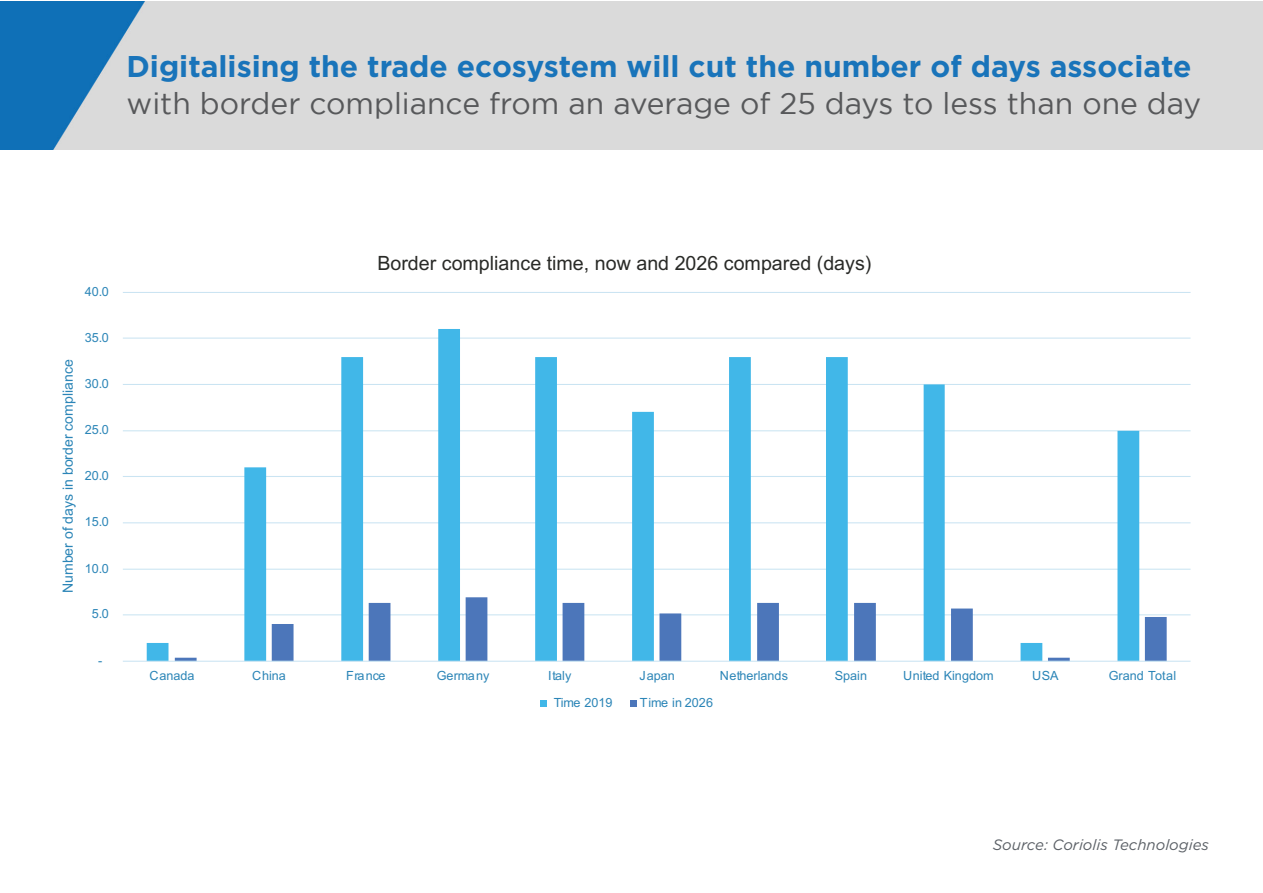
<style>
.page{position:relative;width:1263px;height:893px;background:#fff}
.page>*{position:absolute;margin:0;border:0;box-sizing:border-box;transform-origin:0 0}
.t1{font:700 30px "Gotham";color:#1974ba}
.SUB_Title{font:30px "Gotham";color:#57585a}
.t2{font:19.65px "Arial";color:#292a27}
.t3{font:italic 15px "Gotham";color:#5b6066}
.t4{font:14.1px "Arial";color:#2b85b7}
.t5{font:12.6px "Arial";color:#2b85b7}
</style>
<div class="page">
<img style="left:0;top:1px;width:1263px;height:149px">
<hr style="left:123px;top:614px;width:1067px;height:1px;background:#cae4f2">
<hr style="left:123px;top:569px;width:1067px;height:1px;background:#cae4f2">
<hr style="left:123px;top:522px;width:1067px;height:1px;background:#cae4f2">
<hr style="left:123px;top:476px;width:1067px;height:1px;background:#cae4f2">
<hr style="left:123px;top:430px;width:1067px;height:1px;background:#cae4f2">
<hr style="left:123px;top:384px;width:1067px;height:1px;background:#cae4f2">
<hr style="left:123px;top:338px;width:1067px;height:1px;background:#cae4f2">
<hr style="left:123px;top:292px;width:1067px;height:1px;background:#cae4f2">
<svg style="left:147px;top:329px;width:992px;height:332px"></svg>
<svg style="left:175px;top:597px;width:992px;height:64px"></svg>
<hr style="left:123px;top:661px;width:1067px;height:1px;background:#cae4f2">
<svg style="left:541px;top:700px;width:6px;height:6px"></svg>
<svg style="left:631px;top:700px;width:6px;height:6px"></svg>
<p class="t1" style="left:126px;top:49px;width:1066px">Digitalising the trade ecosystem will cut the number of days associate</p>
<p class="SUB_Title" style="left:126px;top:87px;width:1076px">with border compliance from an average of 25 days to less than one day</p>
<p class="t5" style="left:85px;top:283px;width:25px">40.0</p>
<p class="t4" style="left:58px;top:593px;width:235px;rotate:-90deg">Number of days in border compliance</p>
<p class="t5" style="left:85px;top:328px;width:25px">35.0</p>
<p class="t5" style="left:85px;top:375px;width:25px">30.0</p>
<p class="t5" style="left:85px;top:421px;width:25px">25.0</p>
<p class="t5" style="left:85px;top:467px;width:25px">20.0</p>
<p class="t5" style="left:85px;top:513px;width:25px">15.0</p>
<p class="t5" style="left:85px;top:560px;width:25px">10.0</p>
<p class="t5" style="left:92px;top:605px;width:18px">5.0</p>
<p class="t5" style="left:98px;top:652px;width:6px">-</p>
<p class="t2" style="left:377px;top:250px;width:496px">Border compliance time, now and 2026 compared (days)</p>
<p class="t5" style="left:150px;top:667px;width:46px">Canada</p>
<p class="t5" style="left:252px;top:667px;width:35px">China</p>
<p class="t5" style="left:346px;top:667px;width:41px">France</p>
<p class="t5" style="left:437px;top:667px;width:54px">Germany</p>
<p class="t5" style="left:548px;top:667px;width:25px">Italy</p>
<p class="t5" style="left:640px;top:667px;width:37px">Japan</p>
<p class="t5" style="left:720px;top:667px;width:70px">Netherlands</p>
<p class="t5" style="left:835px;top:667px;width:34px">Spain</p>
<p class="t5" style="left:903px;top:667px;width:92px">United Kingdom</p>
<p class="t5" style="left:1032px;top:667px;width:28px">USA</p>
<p class="t5" style="left:1109px;top:667px;width:69px">Grand Total</p>
<p class="t5" style="left:554px;top:694px;width:60px">Time 2019</p>
<p class="t5" style="left:640px;top:694px;width:75px">Time in 2026</p>
<p class="t3" style="left:993px;top:836px;width:218px">Source: Coriolis Technologies</p>
</div>
